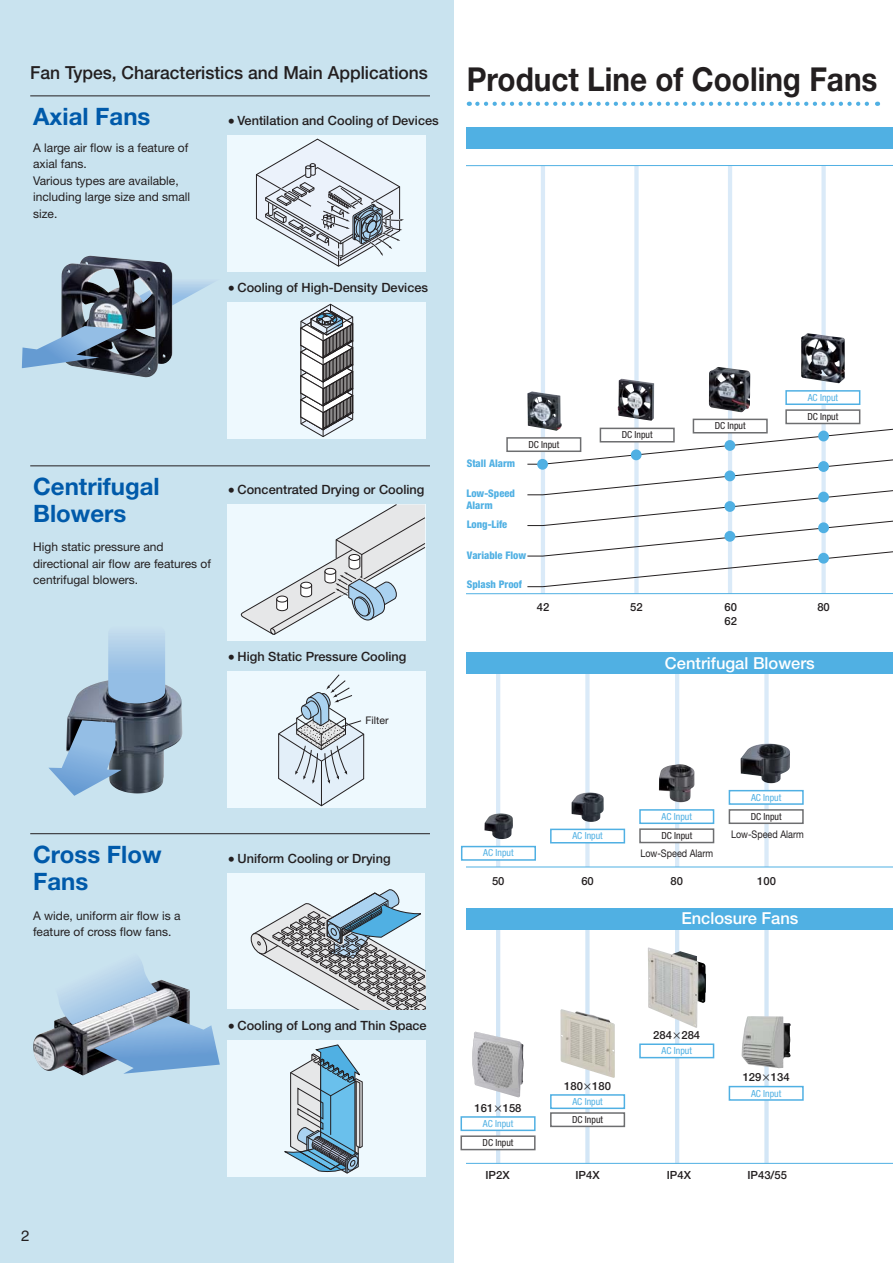
<style>
.page{position:relative;width:893px;height:1263px;background:#fff}
.page>*{position:absolute;margin:0;border:0;box-sizing:border-box;transform-origin:0 0}
.t1{font:700 33px "Helvetica Neue LT Std";color:#231f20;scale:.9 1}
.t2{font:700 24px/27px "Helvetica Neue LT Std";color:#005aaa}
.t3{font:500 18px "Helvetica Neue LT Std";color:#231f20}
.t4{font:500 16.5px "Helvetica Neue LT Std";color:#fff}
.t5{font:15px "Helvetica LT Std";color:#231f20}
.t6{font:500 12.75px "Helvetica Neue LT Std";color:#231f20}
.t7{font:12px/16.5px "Helvetica Neue LT Std";color:#231f20}
.t8{font:500 11.25px/13.5px "Helvetica Neue LT Std";color:#231f20}
.t9{font:800 condensed 10.5px/11.7px "Helvetica Neue LT Std";color:#50b0e3}
.t10{font:10.5px "Helvetica Neue LT Std";color:#231f20;scale:.86 1}
.t11{font:10.5px "Helvetica Neue LT Std";color:#231f20}
.t12{font:condensed 9.75px "Helvetica Neue LT Std";color:#50b0e3}
.t13{font:condensed 9.75px "Helvetica Neue LT Std";color:#231f20}
</style>
<div class="page">
<svg style="left:467px;top:674px;width:426px;height:193px"></svg>
<svg style="left:467px;top:929px;width:426px;height:234px"></svg>
<svg style="left:467px;top:165px;width:426px;height:429px"></svg>
<svg style="left:527px;top:351px;width:366px;height:236px"></svg>
<div style="left:724px;top:501px;width:11px;height:11px;background:#50b0e3;border-radius:50%"></div>
<div style="left:818px;top:492px;width:11px;height:10px;background:#50b0e3;border-radius:50%"></div>
<div style="left:467px;top:127px;width:426px;height:22px;background:#50b0e3"></div>
<svg style="left:470px;top:102px;width:7px;height:4px"></svg>
<svg style="left:477px;top:102px;width:401px;height:4px"></svg>
<div style="left:786px;top:391px;width:74px;height:13px;background:#fff"></div>
<div style="left:785px;top:390px;width:75px;height:15px;border:2px solid #50b0e3"></div>
<div style="left:786px;top:410px;width:74px;height:13px;background:#fff"></div>
<div style="left:785px;top:409px;width:75px;height:15px;border:2px solid #6d6e70"></div>
<div style="left:507px;top:438px;width:74px;height:13px;background:#fff"></div>
<div style="left:506px;top:437px;width:75px;height:15px;border:2px solid #6d6e70"></div>
<div style="left:600px;top:428px;width:74px;height:14px;background:#fff"></div>
<div style="left:600px;top:428px;width:75px;height:14px;border:2px solid #6d6e70"></div>
<div style="left:693px;top:419px;width:74px;height:14px;background:#fff"></div>
<div style="left:693px;top:419px;width:75px;height:14px;border:2px solid #6d6e70"></div>
<div style="left:640px;top:810px;width:73px;height:13px;background:#fff"></div>
<div style="left:639px;top:809px;width:75px;height:15px;border:2px solid #50b0e3"></div>
<div style="left:640px;top:829px;width:73px;height:13px;background:#fff"></div>
<div style="left:639px;top:828px;width:75px;height:15px;border:2px solid #6d6e70"></div>
<div style="left:551px;top:829px;width:73px;height:14px;background:#fff"></div>
<div style="left:550px;top:829px;width:75px;height:14px;border:2px solid #50b0e3"></div>
<div style="left:462px;top:846px;width:73px;height:14px;background:#fff"></div>
<div style="left:461px;top:846px;width:75px;height:15px;border:2px solid #50b0e3"></div>
<div style="left:729px;top:791px;width:74px;height:13px;background:#fff"></div>
<div style="left:729px;top:790px;width:75px;height:15px;border:2px solid #50b0e3"></div>
<div style="left:729px;top:810px;width:74px;height:13px;background:#fff"></div>
<div style="left:729px;top:809px;width:75px;height:15px;border:2px solid #6d6e70"></div>
<div style="left:467px;top:908px;width:426px;height:21px;background:#50b0e3"></div>
<div style="left:467px;top:652px;width:426px;height:22px;background:#50b0e3"></div>
<img style="left:527px;top:391px;width:35px;height:40px">
<img style="left:618px;top:379px;width:36px;height:42px">
<img style="left:709px;top:367px;width:41px;height:45px">
<img style="left:801px;top:333px;width:44px;height:50px">
<img style="left:484px;top:813px;width:29px;height:26px">
<img style="left:571px;top:792px;width:33px;height:30px">
<img style="left:659px;top:764px;width:35px;height:38px">
<img style="left:741px;top:743px;width:49px;height:40px">
<div style="left:640px;top:1044px;width:73px;height:13px;background:#fff"></div>
<div style="left:639px;top:1043px;width:75px;height:15px;border:2px solid #50b0e3"></div>
<img style="left:648px;top:947px;width:58px;height:81px">
<div style="left:729px;top:1086px;width:74px;height:14px;background:#fff"></div>
<div style="left:729px;top:1086px;width:75px;height:15px;border:2px solid #50b0e3"></div>
<img style="left:741px;top:1016px;width:50px;height:52px">
<div style="left:461px;top:1117px;width:74px;height:13px;background:#fff"></div>
<div style="left:460px;top:1116px;width:76px;height:15px;border:2px solid #50b0e3"></div>
<div style="left:461px;top:1136px;width:74px;height:13px;background:#fff"></div>
<div style="left:460px;top:1135px;width:76px;height:15px;border:2px solid #6d6e70"></div>
<img style="left:472px;top:1032px;width:52px;height:65px">
<div style="left:551px;top:1095px;width:73px;height:13px;background:#fff"></div>
<div style="left:550px;top:1094px;width:75px;height:15px;border:2px solid #50b0e3"></div>
<div style="left:551px;top:1113px;width:73px;height:13px;background:#fff"></div>
<div style="left:550px;top:1112px;width:75px;height:15px;border:2px solid #6d6e70"></div>
<img style="left:560px;top:1009px;width:55px;height:69px">
<div style="left:0;top:0;width:454px;height:1263px;background:#c9e3ef"></div>
<hr style="left:30px;top:96px;width:400px;height:1px;background:#231f20">
<hr style="left:30px;top:466px;width:400px;height:1px;background:#231f20">
<hr style="left:30px;top:833px;width:400px;height:1px;background:#231f20">
<img style="left:67px;top:680px;width:115px;height:113px">
<svg style="left:108px;top:635px;width:57px;height:68px;background:#9cc0e0"></svg>
<svg style="left:48px;top:720px;width:74px;height:76px"></svg>
<img style="left:33px;top:1033px;width:53px;height:42px">
<svg style="left:43px;top:961px;width:177px;height:113px"></svg>
<img style="left:64px;top:256px;width:106px;height:121px">
<svg style="left:22px;top:268px;width:212px;height:100px"></svg>
<div style="left:227px;top:135px;width:198px;height:136px;background:#eef9fe"></div>
<svg style="left:256px;top:139px;width:148px;height:128px"></svg>
<div style="left:227px;top:302px;width:198px;height:137px;background:#eef9fe"></div>
<svg style="left:300px;top:304px;width:54px;height:133px"></svg>
<hr style="left:323px;top:334px;width:1px;height:103px;background:#231f20">
<div style="left:227px;top:504px;width:198px;height:137px;background:#eef9fe"></div>
<svg style="left:241px;top:504px;width:184px;height:131px"></svg>
<div style="left:227px;top:671px;width:198px;height:136px;background:#eef9fe"></div>
<svg style="left:278px;top:674px;width:86px;height:132px"></svg>
<div style="left:227px;top:873px;width:198px;height:136px;background:#eef9fe"></div>
<svg style="left:250px;top:889px;width:175px;height:121px"></svg>
<div style="left:227px;top:1040px;width:198px;height:136px;background:#eef9fe"></div>
<svg style="left:284px;top:1044px;width:79px;height:130px"></svg>
<svg style="left:674px;top:1032px;width:6px;height:7px"></svg>
<svg style="left:763px;top:1074px;width:6px;height:7px"></svg>
<svg style="left:495px;top:1105px;width:6px;height:7px"></svg>
<svg style="left:584px;top:1083px;width:7px;height:6px"></svg>
<h3 class="t3" style="left:30px;top:66px;width:399px">Fan Types, Characteristics and Main Applications</h3>
<h2 class="t2" style="left:33px;top:106px;width:119px">Axial Fans</h2>
<p class="t7" style="left:33px;top:141px;width:159px">A large air flow is a feature of axial fans.<br>Various types are available, including large size and small size.</p>
<p class="t6" style="left:227px;top:116px;width:213px">● Ventilation and Cooling of Devices</p>
<p class="t6" style="left:227px;top:283px;width:203px">● Cooling of High-Density Devices</p>
<h1 class="t1" style="left:467px;top:68px;width:458px">Product Line of Cooling Fans</h1>
<h2 class="t2" style="left:33px;top:475px;width:128px">Centrifugal<br>Blowers</h2>
<p class="t7" style="left:33px;top:540px;width:179px">High static pressure and directional air flow are features of centrifugal blowers.</p>
<p class="t6" style="left:227px;top:485px;width:199px">● Concentrated Drying or Cooling</p>
<p class="t6" style="left:227px;top:652px;width:181px">● High Static Pressure Cooling</p>
<p class="t11" style="left:365px;top:716px;width:25px">Filter</p>
<h2 class="t2" style="left:33px;top:844px;width:130px">Cross Flow<br>Fans</h2>
<p class="t7" style="left:33px;top:909px;width:149px">A wide, uniform air flow is a feature of cross flow fans.</p>
<p class="t6" style="left:227px;top:854px;width:165px">● Uniform Cooling or Drying</p>
<p class="t6" style="left:227px;top:1021px;width:201px">● Cooling of Long and Thin Space</p>
<p class="t5" style="left:21px;top:1227px;width:10px">2</p>
<p class="t9" style="left:467px;top:458px;width:50px">Stall Alarm</p>
<p class="t9" style="left:466px;top:488px;width:50px">Low-Speed<br>Alarm</p>
<p class="t9" style="left:467px;top:519px;width:42px">Long-Life</p>
<p class="t13" style="left:528px;top:441px;width:32px">DC Input</p>
<p class="t9" style="left:467px;top:551px;width:61px">Variable Flow</p>
<p class="t9" style="left:467px;top:580px;width:57px">Splash Proof</p>
<p class="t13" style="left:622px;top:431px;width:32px">DC Input</p>
<p class="t13" style="left:715px;top:422px;width:32px">DC Input</p>
<p class="t12" style="left:808px;top:394px;width:32px">AC Input</p>
<p class="t13" style="left:807px;top:413px;width:32px">DC Input</p>
<p class="t8" style="left:537px;top:601px;width:14px">42</p>
<p class="t8" style="left:630px;top:601px;width:14px">52</p>
<p class="t8" style="left:817px;top:601px;width:14px">80</p>
<p class="t8" style="left:724px;top:602px;width:14px">60<br>62</p>
<h3 class="t4" style="left:665px;top:657px;width:151px">Centrifugal Blowers</h3>
<p class="t12" style="left:483px;top:849px;width:32px">AC Input</p>
<p class="t12" style="left:662px;top:813px;width:32px">AC Input</p>
<p class="t12" style="left:572px;top:832px;width:32px">AC Input</p>
<p class="t13" style="left:661px;top:832px;width:32px">DC Input</p>
<p class="t10" style="left:640px;top:850px;width:86px">Low-Speed Alarm</p>
<p class="t12" style="left:751px;top:794px;width:32px">AC Input</p>
<p class="t13" style="left:751px;top:813px;width:32px">DC Input</p>
<p class="t10" style="left:731px;top:831px;width:86px">Low-Speed Alarm</p>
<p class="t8" style="left:492px;top:876px;width:14px">50</p>
<p class="t8" style="left:581px;top:876px;width:14px">60</p>
<p class="t8" style="left:670px;top:876px;width:14px">80</p>
<p class="t8" style="left:757px;top:876px;width:20px">100</p>
<h3 class="t4" style="left:681px;top:913px;width:119px">Enclosure Fans</h3>
<p class="t8" style="left:653px;top:1030px;width:48px">284 284</p>
<p class="t8" style="left:475px;top:1103px;width:48px">161 158</p>
<p class="t12" style="left:483px;top:1120px;width:32px">AC Input</p>
<p class="t13" style="left:483px;top:1139px;width:32px">DC Input</p>
<p class="t8" style="left:564px;top:1080px;width:48px">180 180</p>
<p class="t12" style="left:572px;top:1098px;width:32px">AC Input</p>
<p class="t13" style="left:572px;top:1116px;width:32px">DC Input</p>
<p class="t12" style="left:662px;top:1047px;width:32px">AC Input</p>
<p class="t8" style="left:743px;top:1072px;width:48px">129 134</p>
<p class="t12" style="left:751px;top:1089px;width:32px">AC Input</p>
<p class="t8" style="left:485px;top:1169px;width:26px">IP2X</p>
<p class="t8" style="left:575px;top:1169px;width:26px">IP4X</p>
<p class="t8" style="left:667px;top:1169px;width:26px">IP4X</p>
<p class="t8" style="left:747px;top:1169px;width:41px">IP43/55</p>
</div>
